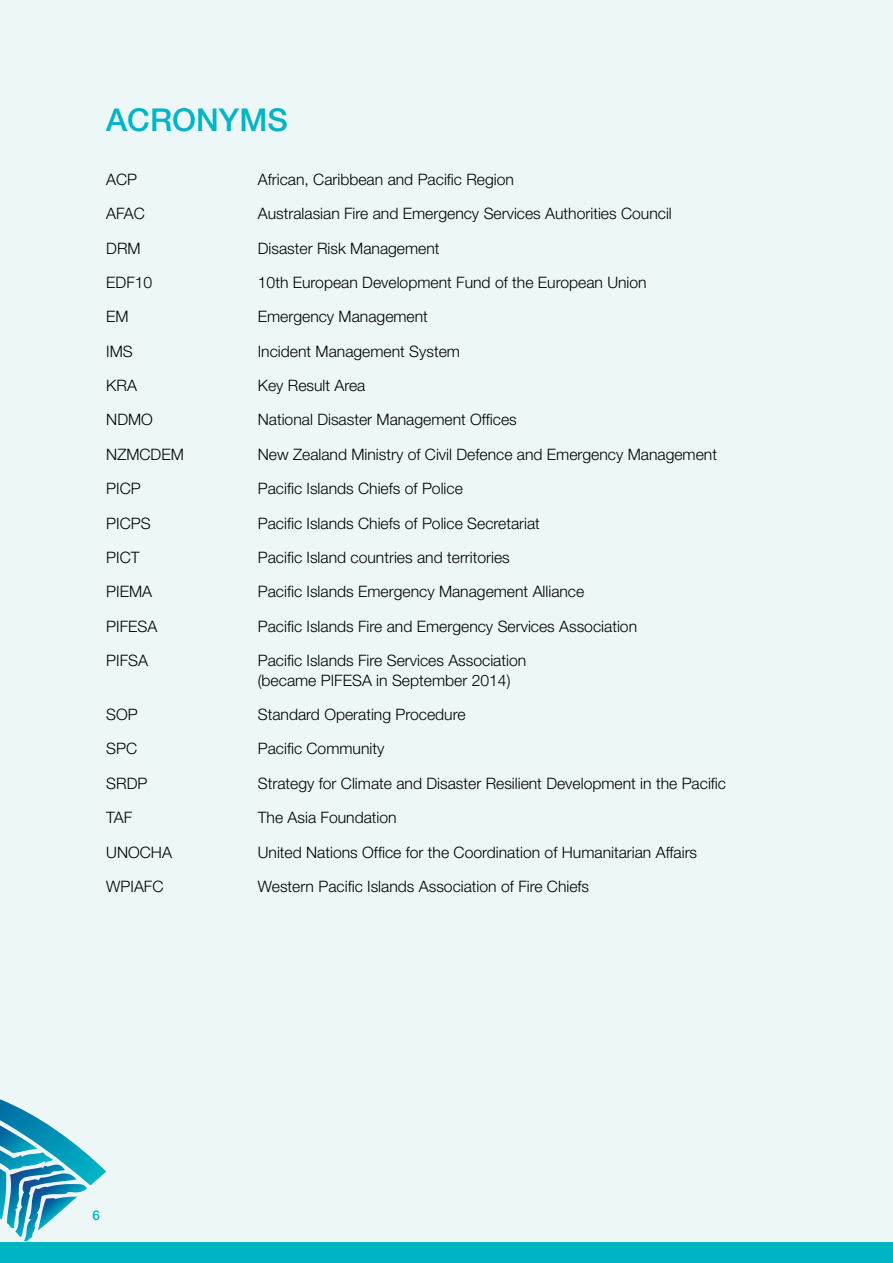
<style>
.page{position:relative;width:893px;height:1263px;background:#edf7f8}
.page>*{position:absolute;margin:0;border:0;box-sizing:border-box;transform-origin:0 0}
.t1{font:500 31.5px "Helvetica Neue";color:#00b4c5}
.t2{font:300 15.75px/19.5px "Helvetica Neue";color:#000}
.t3{font:500 13.5px "Helvetica Neue";color:#00b4c5}
</style>
<div class="page">
<svg style="left:0;top:1099px;width:106px;height:143px"></svg>
<div style="left:0;top:1242px;width:893px;height:21px;background:#00b4c5"></div>
<h1 class="t1" style="left:106px;top:101px;width:183px">ACRONYMS</h1>
<p class="t2" style="left:106px;top:169px;width:32px">ACP</p>
<p class="t2" style="left:258px;top:169px;width:258px">African, Caribbean and Pacific Region</p>
<p class="t2" style="left:106px;top:203px;width:40px">AFAC</p>
<p class="t2" style="left:258px;top:203px;width:415px">Australasian Fire and Emergency Services Authorities Council</p>
<p class="t2" style="left:106px;top:238px;width:36px">DRM</p>
<p class="t2" style="left:258px;top:238px;width:183px">Disaster Risk Management</p>
<p class="t2" style="left:106px;top:272px;width:48px">EDF10</p>
<p class="t2" style="left:258px;top:272px;width:390px">10th European Development Fund of the European Union</p>
<p class="t2" style="left:106px;top:307px;width:24px">EM</p>
<p class="t2" style="left:258px;top:307px;width:172px">Emergency Management</p>
<p class="t2" style="left:106px;top:341px;width:28px">IMS</p>
<p class="t2" style="left:258px;top:341px;width:204px">Incident Management System</p>
<p class="t2" style="left:106px;top:375px;width:32px">KRA</p>
<p class="t2" style="left:258px;top:375px;width:109px">Key Result Area</p>
<p class="t2" style="left:106px;top:410px;width:48px">NDMO</p>
<p class="t2" style="left:258px;top:410px;width:261px">National Disaster Management Offices</p>
<p class="t2" style="left:106px;top:444px;width:79px">NZMCDEM</p>
<p class="t2" style="left:258px;top:444px;width:461px">New Zealand Ministry of Civil Defence and Emergency Management</p>
<p class="t2" style="left:106px;top:478px;width:36px">PICP</p>
<p class="t2" style="left:258px;top:478px;width:207px">Pacific Islands Chiefs of Police</p>
<p class="t2" style="left:106px;top:513px;width:46px">PICPS</p>
<p class="t2" style="left:258px;top:513px;width:284px">Pacific Islands Chiefs of Police Secretariat</p>
<p class="t2" style="left:106px;top:547px;width:35px">PICT</p>
<p class="t2" style="left:258px;top:547px;width:254px">Pacific Island countries and territories</p>
<p class="t2" style="left:106px;top:582px;width:47px">PIEMA</p>
<p class="t2" style="left:258px;top:582px;width:328px">Pacific Islands Emergency Management Alliance</p>
<p class="t2" style="left:106px;top:616px;width:53px">PIFESA</p>
<p class="t2" style="left:258px;top:616px;width:381px">Pacific Islands Fire and Emergency Services Association</p>
<p class="t2" style="left:106px;top:650px;width:43px">PIFSA</p>
<p class="t2" style="left:258px;top:650px;width:270px">Pacific Islands Fire Services Association (became PIFESA in September 2014)</p>
<p class="t2" style="left:106px;top:704px;width:33px">SOP</p>
<p class="t2" style="left:258px;top:704px;width:209px">Standard Operating Procedure</p>
<p class="t2" style="left:106px;top:739px;width:32px">SPC</p>
<p class="t2" style="left:258px;top:739px;width:128px">Pacific Community</p>
<p class="t2" style="left:106px;top:773px;width:43px">SRDP</p>
<p class="t2" style="left:258px;top:773px;width:470px">Strategy for Climate and Disaster Resilient Development in the Pacific</p>
<p class="t2" style="left:106px;top:807px;width:28px">TAF</p>
<p class="t2" style="left:258px;top:807px;width:140px">The Asia Foundation</p>
<p class="t2" style="left:106px;top:842px;width:67px">UNOCHA</p>
<p class="t2" style="left:258px;top:842px;width:441px">United Nations Office for the Coordination of Humanitarian Affairs</p>
<p class="t2" style="left:106px;top:876px;width:59px">WPIAFC</p>
<p class="t2" style="left:258px;top:876px;width:333px">Western Pacific Islands Association of Fire Chiefs</p>
<p class="t3" style="left:93px;top:1207px;width:9px">6</p>
</div>
